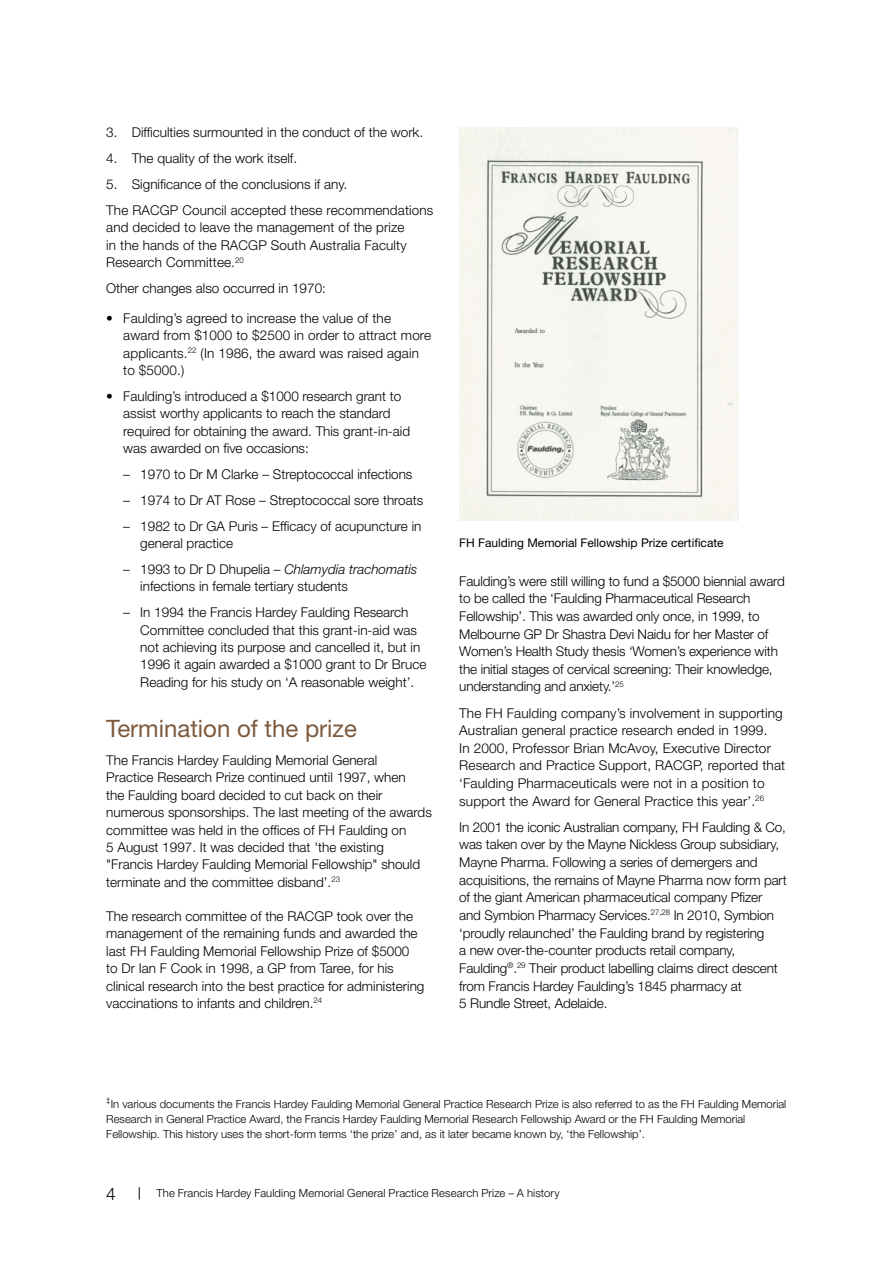
<style>
.page{position:relative;width:893px;height:1263px;background:#fff}
.page>*{position:absolute;margin:0;border:0;box-sizing:border-box;transform-origin:0 0}
.Head_C{font:24px "Helvetica Neue LT Std";color:#7d5a3e}
.t1{font:300 17.25px "Helvetica Neue LT Std";color:#000}
.Body{font:300 13.5px/17.4px "Helvetica Neue LT Std";color:#000}
.Figure_text{font:12px "Helvetica Neue LT Std";color:#000}
.Note_Source{font:300 11.25px/15px "Helvetica Neue LT Std";color:#000}
.s1{font-style:italic}
</style>
<div class="page">
<svg style="left:139px;top:1187px;width:1px;height:12px"></svg>
<img style="left:459px;top:127px;width:279px;height:394px">
<p class="Body" style="left:106px;top:123px;width:318px">3. Difficulties surmounted in the conduct of the work.</p>
<p class="Body" style="left:106px;top:149px;width:192px">4. The quality of the work itself.</p>
<p class="Body" style="left:106px;top:175px;width:242px">5. Significance of the conclusions if any.</p>
<p class="Body" style="left:106px;top:201px;width:328px">The RACGP Council accepted these recommendations and decided to leave the management of the prize<br>in the hands of the RACGP South Australia Faculty Research Committee.<sup>20</sup></p>
<p class="Body" style="left:106px;top:279px;width:221px">Other changes also occurred in 1970:</p>
<p class="Body" style="left:123px;top:309px;width:309px;text-indent:-17px">• Faulding’s agreed to increase the value of the<br>award from $1000 to $2500 in order to attract more applicants.<sup>22</sup> (In 1986, the award was raised again to $5000.)</p>
<p class="Body" style="left:123px;top:387px;width:288px;text-indent:-17px">• Faulding’s introduced a $1000 research grant to assist worthy applicants to reach the standard required for obtaining the award. This grant-in-aid was awarded on five occasions:</p>
<p class="Body" style="left:123px;top:465px;width:291px">– 1970 to Dr M Clarke – Streptococcal infections</p>
<p class="Body" style="left:123px;top:491px;width:301px">– 1974 to Dr AT Rose – Streptococcal sore throats</p>
<p class="Body" style="left:140px;top:517px;width:283px;text-indent:-17px">– 1982 to Dr GA Puris – Efficacy of acupuncture in general practice</p>
<p class="Body" style="left:140px;top:560px;width:279px;text-indent:-17px">– 1993 to Dr D Dhupelia – <span class="s1">Chlamydia trachomatis </span>infections in female tertiary students</p>
<p class="Body" style="left:140px;top:603px;width:288px;text-indent:-17px">– In 1994 the Francis Hardey Faulding Research Committee concluded that this grant-in-aid was not achieving its purpose and cancelled it, but in 1996 it again awarded a $1000 grant to Dr Bruce Reading for his study on ‘A reasonable weight’.</p>
<p class="Head_C" style="left:106px;top:714px;width:252px">Termination of the prize</p>
<p class="Body" style="left:106px;top:751px;width:327px">The Francis Hardey Faulding Memorial General<br>Practice Research Prize continued until 1997, when<br>the Faulding board decided to cut back on their numerous sponsorships. The last meeting of the awards committee was held in the offices of FH Faulding on<br>5 August 1997. It was decided that 'the existing "Francis Hardey Faulding Memorial Fellowship" should terminate and the committee disband’.<sup>23</sup></p>
<p class="Body" style="left:106px;top:907px;width:320px">The research committee of the RACGP took over the management of the remaining funds and awarded the last FH Faulding Memorial Fellowship Prize of $5000<br>to Dr Ian F Cook in 1998, a GP from Taree, for his clinical research into the best practice for administering vaccinations to infants and children.<sup>24</sup></p>
<p class="Figure_text" style="left:459px;top:535px;width:266px">FH Faulding Memorial Fellowship Prize certificate</p>
<p class="Body" style="left:459px;top:572px;width:327px">Faulding’s were still willing to fund a $5000 biennial award to be called the ‘Faulding Pharmaceutical Research Fellowship’. This was awarded only once, in 1999, to Melbourne GP Dr Shastra Devi Naidu for her Master of Women’s Health Study thesis ‘Women’s experience with the initial stages of cervical screening: Their knowledge, understanding and anxiety.’<sup>25</sup></p>
<p class="Body" style="left:459px;top:704px;width:328px">The FH Faulding company’s involvement in supporting Australian general practice research ended in 1999.<br>In 2000, Professor Brian McAvoy, Executive Director Research and Practice Support, RACGP, reported that ‘Faulding Pharmaceuticals were not in a position to support the Award for General Practice this year’.<sup>26</sup></p>
<p class="Body" style="left:459px;top:818px;width:329px">In 2001 the iconic Australian company, FH Faulding &amp; Co, was taken over by the Mayne Nickless Group subsidiary, Mayne Pharma. Following a series of demergers and acquisitions, the remains of Mayne Pharma now form part of the giant American pharmaceutical company Pfizer and Symbion Pharmacy Services.<sup>27,28</sup> In 2010, Symbion ‘proudly relaunched’ the Faulding brand by registering<br>a new over-the-counter products retail company, Faulding<sup>®</sup>.<sup>29</sup> Their product labelling claims direct descent from Francis Hardey Faulding’s 1845 pharmacy at<br>5 Rundle Street, Adelaide.</p>
<p class="Note_Source" style="left:106px;top:1096px;width:682px"><sup>‡</sup>In various documents the Francis Hardey Faulding Memorial General Practice Research Prize is also referred to as the FH Faulding Memorial<br>Research in General Practice Award, the Francis Hardey Faulding Memorial Research Fellowship Award or the FH Faulding Memorial<br>Fellowship. This history uses the short-form terms ‘the prize’ and, as it later became known by, ‘the Fellowship’.</p>
<p class="t1" style="left:106px;top:1183px;width:11px">4</p>
<p class="Note_Source" style="left:156px;top:1186px;width:405px">The Francis Hardey Faulding Memorial General Practice Research Prize – A history</p>
</div>
